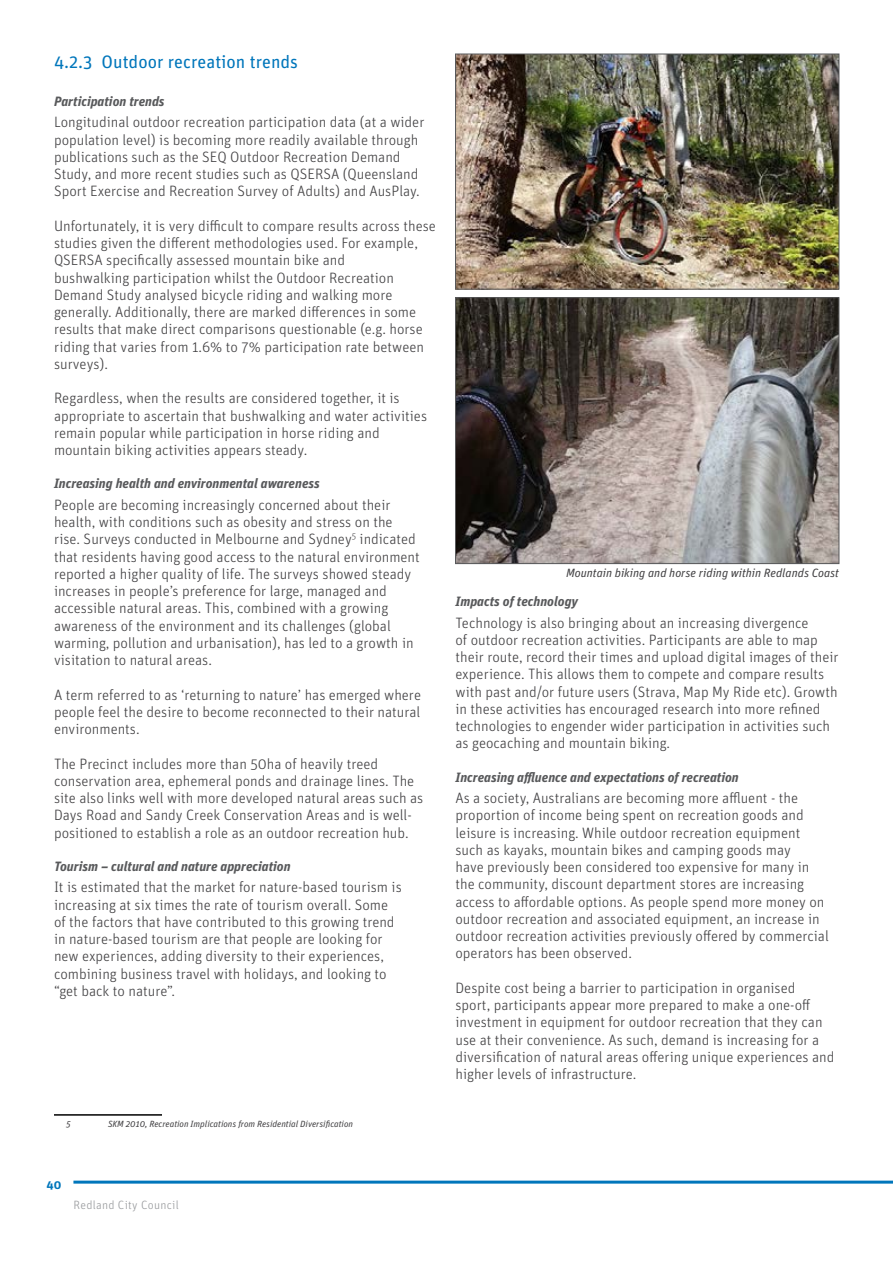
<style>
.page{position:relative;width:893px;height:1263px;background:#fff}
.page>*{position:absolute;margin:0;border:0;box-sizing:border-box;transform-origin:0 0}
.t1{font:18px "Unit Pro";color:#0076bb}
.t2{font:300 15px/17.2px "Unit Pro";color:#414042}
.t3{font:italic 700 13.5px "Unit Pro";color:#58595b}
.t4{font:italic 12px "Unit Pro";color:#414042}
.t5{font:300 12px "Unit Pro";letter-spacing:.025em;color:#97999c}
.t6{font:700 12px "Unit Pro";color:#0076bb}
.t7{font:italic 9px "Unit Pro";color:#414042}
</style>
<div class="page">
<img style="left:457px;top:56px;width:380px;height:231px">
<div style="left:455px;top:54px;width:384px;height:235px;border:1px solid #58595b"></div>
<img style="left:457px;top:299px;width:380px;height:263px">
<div style="left:455px;top:297px;width:384px;height:267px;border:1px solid #58595b"></div>
<hr style="left:54px;top:1114px;width:108px;height:2px;background:#000">
<hr style="left:73px;top:1180px;width:820px;height:3px;background:#0076bb">
<p class="t1" style="left:54px;top:49px;width:246px">4.2.3 Outdoor recreation trends</p>
<p class="t3" style="left:54px;top:91px;width:112px">Participation trends</p>
<p class="t2" style="left:54px;top:113px;width:372px">Longitudinal outdoor recreation participation data (at a wider population level) is becoming more readily available through publications such as the SEQ Outdoor Recreation Demand Study, and more recent studies such as QSERSA (Queensland Sport Exercise and Recreation Survey of Adults) and AusPlay.</p>
<p class="t2" style="left:54px;top:217px;width:383px">Unfortunately, it is very difficult to compare results across these studies given the different methodologies used. For example, QSERSA specifically assessed mountain bike and<br>bushwalking participation whilst the Outdoor Recreation Demand Study analysed bicycle riding and walking more generally. Additionally, there are marked differences in some results that make direct comparisons questionable (e.g. horse riding that varies from 1.6% to 7% participation rate between surveys).</p>
<p class="t2" style="left:54px;top:389px;width:375px">Regardless, when the results are considered together, it is appropriate to ascertain that bushwalking and water activities remain popular while participation in horse riding and mountain biking activities appears steady.</p>
<p class="t3" style="left:54px;top:474px;width:267px">Increasing health and environmental awareness</p>
<p class="t2" style="left:54px;top:496px;width:367px">People are becoming increasingly concerned about their health, with conditions such as obesity and stress on the rise. Surveys conducted in Melbourne and Sydney<sup>5</sup> indicated that residents having good access to the natural environment reported a higher quality of life. The surveys showed steady increases in people’s preference for large, managed and accessible natural areas. This, combined with a growing awareness of the environment and its challenges (global warming, pollution and urbanisation), has led to a growth in visitation to natural areas.</p>
<p class="t2" style="left:54px;top:685px;width:369px;text-align:justify">A term referred to as ‘returning to nature’ has emerged where people feel the desire to become reconnected to their natural environments.</p>
<p class="t2" style="left:54px;top:754px;width:371px">The Precinct includes more than 50ha of heavily treed conservation area, ephemeral ponds and drainage lines. The site also links well with more developed natural areas such as Days Road and Sandy Creek Conservation Areas and is well&shy;positioned to establish a role as an outdoor recreation hub.</p>
<p class="t3" style="left:54px;top:856px;width:238px">Tourism – cultural and nature appreciation</p>
<p class="t2" style="left:54px;top:878px;width:349px">It is estimated that the market for nature-based tourism is increasing at six times the rate of tourism overall. Some of the factors that have contributed to this growing trend in nature-based tourism are that people are looking for new experiences, adding diversity to their experiences, combining business travel with holidays, and looking to “get back to nature”.</p>
<p class="t7" style="left:66px;top:1117px;width:6px">5</p>
<p class="t7" style="left:108px;top:1117px;width:247px">SKM 2010, Recreation Implications from Residential Diversification</p>
<p class="t4" style="left:566px;top:564px;width:274px">Mountain biking and horse riding within Redlands Coast</p>
<p class="t3" style="left:455px;top:591px;width:124px">Impacts of technology</p>
<p class="t2" style="left:455px;top:613px;width:384px">Technology is also bringing about an increasing divergence<br>of outdoor recreation activities. Participants are able to map their route, record their times and upload digital images of their experience. This allows them to compete and compare results with past and/or future users (Strava, Map My Ride etc). Growth in these activities has encouraged research into more refined technologies to engender wider participation in activities such as geocaching and mountain biking.</p>
<p class="t3" style="left:455px;top:767px;width:285px">Increasing affluence and expectations of recreation</p>
<p class="t2" style="left:455px;top:789px;width:375px">As a society, Australians are becoming more affluent - the proportion of income being spent on recreation goods and leisure is increasing. While outdoor recreation equipment such as kayaks, mountain bikes and camping goods may<br>have previously been considered too expensive for many in the community, discount department stores are increasing access to affordable options. As people spend more money on outdoor recreation and associated equipment, an increase in outdoor recreation activities previously offered by commercial operators has been observed.</p>
<p class="t2" style="left:455px;top:979px;width:380px">Despite cost being a barrier to participation in organised<br>sport, participants appear more prepared to make a one-off investment in equipment for outdoor recreation that they can use at their convenience. As such, demand is increasing for a diversification of natural areas offering unique experiences and higher levels of infrastructure.</p>
<p class="t6" style="left:46px;top:1176px;width:17px">40</p>
<p class="t5" style="left:73px;top:1197px;width:107px">Redland City Council</p>
</div>
